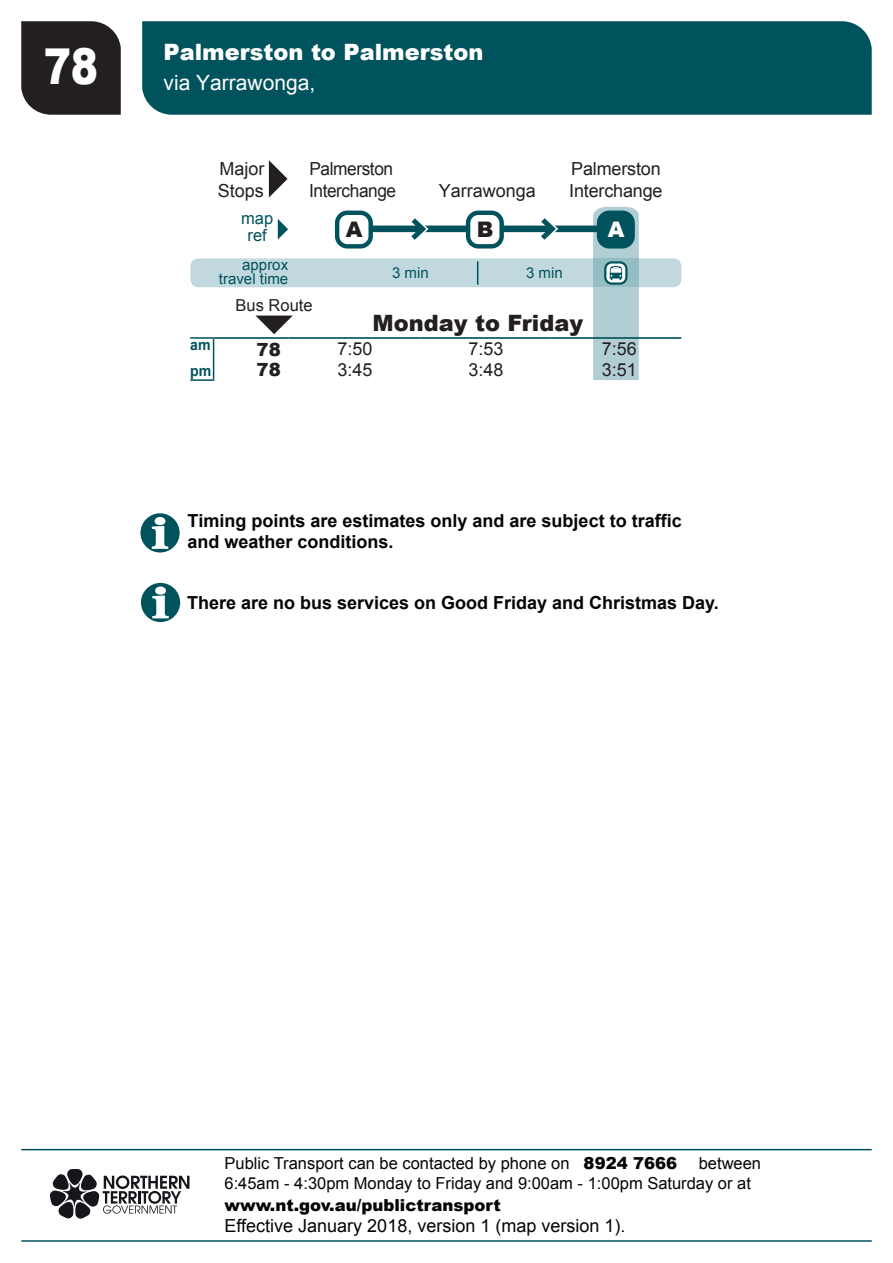
<style>
.page{position:relative;width:893px;height:1263px;background:#fff}
.page>*{position:absolute;margin:0;border:0;box-sizing:border-box;transform-origin:0 0}
.t1{font:900 49.5px "Arial";color:#fff;scale:.83 1}
.t2{font:900 22.5px "Arial";color:#fff}
.t3{font:900 22.5px "Arial";color:#231f20}
.t4{font:900 21.45px "Arial";color:#231f20}
.t5{font:900 21.45px "Arial";color:#fff}
.t6{font:21px "Arial";color:#fff}
.t7{font:900 18.15px/20.5px "Arial";color:#231f20}
.t8{font:700 18px/21.6px "Arial";color:#050504}
.t9{font:18px/21.6px "Arial";letter-spacing:-.01em;color:#231f20}
.t10{font:18px "Arial";color:#050504}
.t11{font:18px/21.6px "Arial";letter-spacing:-.01em;color:#231f20;scale:.96 1}
.t12{font:16.5px/19.5px "Arial";color:#050504}
.t13{font:900 16.5px "Arial";color:#050504}
.t14{font:16.5px "Arial";color:#231f20}
.t15{font:16.5px/16.5px "Arial";color:#00525d;text-align:center}
.t16{font:15px/14px "Arial";color:#00525d;text-align:right}
.t17{font:700 14.85px "Arial";color:#00525d;scale:.95 1}
.s1{font-weight:900}
</style>
<div class="page">
<svg style="left:269px;top:160px;width:19px;height:38px"></svg>
<div style="left:142px;top:21px;width:730px;height:94px;background:#00525d"></div>
<svg style="left:21px;top:21px;width:100px;height:94px;background:#2e2a2b"></svg>
<svg style="left:190px;top:207px;width:491px;height:174px"></svg>
<hr style="left:21px;top:1149px;width:851px;height:1px;background:#00525d">
<hr style="left:21px;top:1240px;width:851px;height:2px;background:#00525d">
<svg style="left:140px;top:582px;width:41px;height:41px"></svg>
<div style="left:139px;top:581px;width:43px;height:43px;border:2px solid #fff;border-radius:50%"></div>
<svg style="left:151px;top:586px;width:19px;height:33px"></svg>
<svg style="left:139px;top:512px;width:42px;height:41px"></svg>
<div style="left:139px;top:511px;width:43px;height:43px;border:2px solid #fff;border-radius:50%"></div>
<svg style="left:151px;top:516px;width:18px;height:34px"></svg>
<svg style="left:50px;top:1169px;width:139px;height:50px"></svg>
<h1 class="t1" style="left:44px;top:31px;width:67px">78</h1>
<p class="t2" style="left:163px;top:35px;width:321px">Palmerston to Palmerston</p>
<p class="t6" style="left:164px;top:69px;width:153px">via Yarrawonga,</p>
<p class="t9" style="left:218px;top:158px;width:48px">Major<br>Stops</p>
<p class="t11" style="left:309px;top:158px;width:92px">Palmerston<br>Interchange</p>
<p class="t9" style="left:439px;top:180px;width:99px">Yarrawonga</p>
<p class="t9" style="left:569px;top:158px;width:95px">Palmerston<br>Interchange</p>
<p class="t15" style="left:241px;top:210px;width:34px">map ref</p>
<p class="t16" style="left:219px;top:258px;width:71px">approx travel time</p>
<p class="t14" style="left:236px;top:294px;width:79px">Bus Route</p>
<p class="t4" style="left:346px;top:214px;width:18px">A</p>
<p class="t4" style="left:477px;top:214px;width:18px">B</p>
<p class="t5" style="left:608px;top:214px;width:18px">A</p>
<p class="t16" style="left:392px;top:266px;width:38px">3 min</p>
<p class="t16" style="left:526px;top:266px;width:38px">3 min</p>
<p class="t3" style="left:373px;top:306px;width:212px">Monday to Friday</p>
<p class="t17" style="left:190px;top:334px;width:23px">am</p>
<p class="t9" style="left:338px;top:339px;width:37px">7:50</p>
<p class="t9" style="left:469px;top:339px;width:37px">7:53</p>
<p class="t9" style="left:602px;top:339px;width:37px">7:56</p>
<p class="t17" style="left:190px;top:360px;width:24px">pm</p>
<p class="t9" style="left:338px;top:359px;width:37px">3:45</p>
<p class="t9" style="left:469px;top:359px;width:37px">3:48</p>
<p class="t9" style="left:602px;top:359px;width:37px">3:51</p>
<p class="t7" style="left:257px;top:338px;width:26px">78<br>78</p>
<p class="t8" style="left:188px;top:510px;width:496px">Timing points are estimates only and are subject to traffic and weather conditions.</p>
<p class="t8" style="left:187px;top:592px;width:533px">There are no bus services on Good Friday and Christmas Day.</p>
<p class="t12" style="left:225px;top:1154px;width:454px">Public Transport can be contacted by phone on <span class="s1">8924 7666</span></p>
<p class="t12" style="left:225px;top:1154px;width:538px;text-indent:474px">between<br>6:45am - 4:30pm Monday to Friday and 9:00am - 1:00pm Saturday or at</p>
<p class="t13" style="left:225px;top:1193px;width:278px">www.nt.gov.au/publictransport</p>
<p class="t10" style="left:225px;top:1214px;width:402px">Effective January 2018, version 1 (map version 1).</p>
</div>
